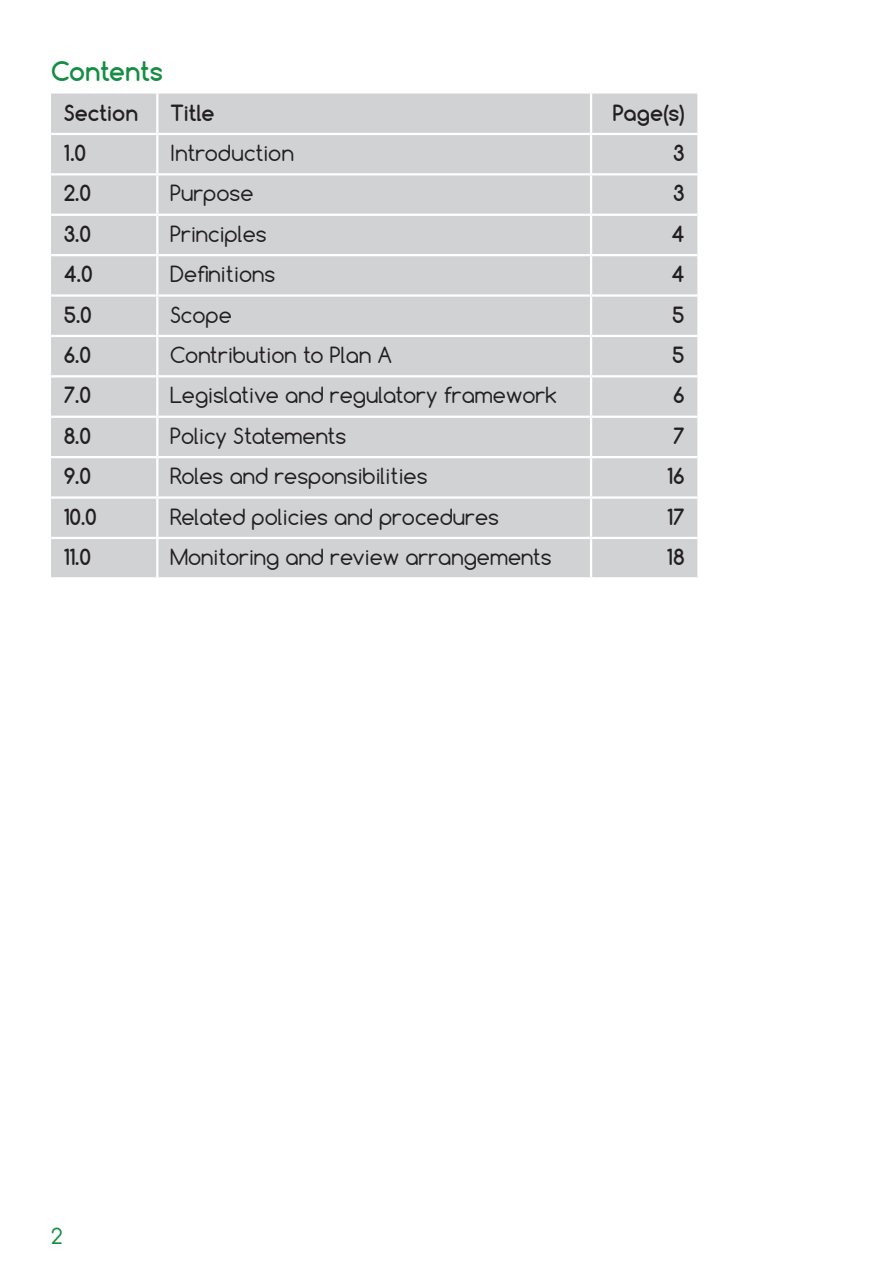
<style>
.page{position:relative;width:893px;height:1263px;background:#fff}
.page>*{position:absolute;margin:0;border:0;box-sizing:border-box;transform-origin:0 0}
.t1{font:700 25.5px "Comfortaa";letter-spacing:-.01em;color:#158e44}
.t2{font:21px "Comfortaa";color:#231f20}
.t3{font:700 21px "Comfortaa";color:#231f20}
.t4{font:21px "Comfortaa";color:#158e44}
</style>
<div class="page">
<div style="left:51px;top:94px;width:646px;height:483px;background:#d1d2d4"></div>
<hr style="left:156px;top:94px;width:2px;height:39px;background:#fff">
<hr style="left:590px;top:94px;width:2px;height:39px;background:#fff">
<hr style="left:51px;top:133px;width:106px;height:2px;background:#fff">
<hr style="left:157px;top:133px;width:434px;height:2px;background:#fff">
<hr style="left:156px;top:135px;width:2px;height:38px;background:#fff">
<hr style="left:591px;top:133px;width:106px;height:2px;background:#fff">
<hr style="left:590px;top:135px;width:2px;height:38px;background:#fff">
<hr style="left:51px;top:173px;width:106px;height:2px;background:#fff">
<hr style="left:157px;top:173px;width:434px;height:2px;background:#fff">
<hr style="left:156px;top:175px;width:2px;height:39px;background:#fff">
<hr style="left:591px;top:173px;width:106px;height:2px;background:#fff">
<hr style="left:590px;top:175px;width:2px;height:39px;background:#fff">
<hr style="left:51px;top:214px;width:106px;height:2px;background:#fff">
<hr style="left:157px;top:214px;width:434px;height:2px;background:#fff">
<hr style="left:156px;top:216px;width:2px;height:38px;background:#fff">
<hr style="left:591px;top:214px;width:106px;height:2px;background:#fff">
<hr style="left:590px;top:216px;width:2px;height:38px;background:#fff">
<hr style="left:51px;top:254px;width:106px;height:2px;background:#fff">
<hr style="left:157px;top:254px;width:434px;height:2px;background:#fff">
<hr style="left:156px;top:256px;width:2px;height:38px;background:#fff">
<hr style="left:591px;top:254px;width:106px;height:2px;background:#fff">
<hr style="left:590px;top:256px;width:2px;height:38px;background:#fff">
<hr style="left:51px;top:294px;width:106px;height:3px;background:#fff">
<hr style="left:157px;top:294px;width:434px;height:3px;background:#fff">
<hr style="left:156px;top:297px;width:2px;height:38px;background:#fff">
<hr style="left:591px;top:294px;width:106px;height:3px;background:#fff">
<hr style="left:590px;top:297px;width:2px;height:38px;background:#fff">
<hr style="left:51px;top:335px;width:106px;height:2px;background:#fff">
<hr style="left:157px;top:335px;width:434px;height:2px;background:#fff">
<hr style="left:156px;top:337px;width:2px;height:38px;background:#fff">
<hr style="left:591px;top:335px;width:106px;height:2px;background:#fff">
<hr style="left:590px;top:337px;width:2px;height:38px;background:#fff">
<hr style="left:51px;top:375px;width:106px;height:2px;background:#fff">
<hr style="left:157px;top:375px;width:434px;height:2px;background:#fff">
<hr style="left:156px;top:377px;width:2px;height:39px;background:#fff">
<hr style="left:591px;top:375px;width:106px;height:2px;background:#fff">
<hr style="left:590px;top:377px;width:2px;height:39px;background:#fff">
<hr style="left:51px;top:416px;width:106px;height:2px;background:#fff">
<hr style="left:157px;top:416px;width:434px;height:2px;background:#fff">
<hr style="left:156px;top:418px;width:2px;height:38px;background:#fff">
<hr style="left:591px;top:416px;width:106px;height:2px;background:#fff">
<hr style="left:590px;top:418px;width:2px;height:38px;background:#fff">
<hr style="left:51px;top:456px;width:106px;height:2px;background:#fff">
<hr style="left:157px;top:456px;width:434px;height:2px;background:#fff">
<hr style="left:156px;top:458px;width:2px;height:38px;background:#fff">
<hr style="left:591px;top:456px;width:106px;height:2px;background:#fff">
<hr style="left:590px;top:458px;width:2px;height:38px;background:#fff">
<hr style="left:51px;top:496px;width:106px;height:3px;background:#fff">
<hr style="left:157px;top:496px;width:434px;height:3px;background:#fff">
<hr style="left:156px;top:499px;width:2px;height:38px;background:#fff">
<hr style="left:591px;top:496px;width:106px;height:3px;background:#fff">
<hr style="left:590px;top:499px;width:2px;height:38px;background:#fff">
<hr style="left:51px;top:537px;width:106px;height:2px;background:#fff">
<hr style="left:157px;top:537px;width:434px;height:2px;background:#fff">
<hr style="left:156px;top:539px;width:2px;height:38px;background:#fff">
<hr style="left:591px;top:537px;width:106px;height:2px;background:#fff">
<hr style="left:590px;top:539px;width:2px;height:38px;background:#fff">
<p class="t1" style="left:51px;top:55px;width:114px">Contents</p>
<p class="t3" style="left:64px;top:99px;width:76px">Section</p>
<p class="t3" style="left:170px;top:99px;width:46px">Title</p>
<p class="t3" style="left:613px;top:99px;width:73px">Page(s)</p>
<p class="t3" style="left:64px;top:140px;width:24px">1.0</p>
<p class="t2" style="left:170px;top:140px;width:125px">Introduction</p>
<p class="t3" style="left:673px;top:140px;width:13px">3</p>
<p class="t3" style="left:64px;top:180px;width:29px">2.0</p>
<p class="t2" style="left:170px;top:180px;width:85px">Purpose</p>
<p class="t3" style="left:673px;top:180px;width:13px">3</p>
<p class="t3" style="left:64px;top:220px;width:29px">3.0</p>
<p class="t2" style="left:170px;top:220px;width:98px">Principles</p>
<p class="t3" style="left:671px;top:220px;width:15px">4</p>
<p class="t3" style="left:64px;top:261px;width:30px">4.0</p>
<p class="t2" style="left:170px;top:261px;width:107px">Definitions</p>
<p class="t3" style="left:671px;top:261px;width:15px">4</p>
<p class="t3" style="left:64px;top:301px;width:29px">5.0</p>
<p class="t2" style="left:170px;top:301px;width:63px">Scope</p>
<p class="t3" style="left:672px;top:301px;width:14px">5</p>
<p class="t3" style="left:64px;top:342px;width:29px">6.0</p>
<p class="t2" style="left:170px;top:342px;width:224px">Contribution to Plan A</p>
<p class="t3" style="left:672px;top:342px;width:14px">5</p>
<p class="t3" style="left:64px;top:382px;width:29px">7.0</p>
<p class="t2" style="left:170px;top:382px;width:388px">Legislative and regulatory framework</p>
<p class="t3" style="left:673px;top:382px;width:13px">6</p>
<p class="t3" style="left:64px;top:422px;width:29px">8.0</p>
<p class="t2" style="left:170px;top:422px;width:178px">Policy Statements</p>
<p class="t3" style="left:673px;top:422px;width:13px">7</p>
<p class="t3" style="left:64px;top:463px;width:29px">9.0</p>
<p class="t2" style="left:170px;top:463px;width:259px">Roles and responsibilities</p>
<p class="t3" style="left:667px;top:463px;width:19px">16</p>
<p class="t3" style="left:64px;top:503px;width:34px">10.0</p>
<p class="t2" style="left:170px;top:503px;width:330px">Related policies and procedures</p>
<p class="t3" style="left:667px;top:503px;width:19px">17</p>
<p class="t3" style="left:64px;top:544px;width:29px">11.0</p>
<p class="t2" style="left:170px;top:544px;width:383px">Monitoring and review arrangements</p>
<p class="t3" style="left:667px;top:544px;width:19px">18</p>
<p class="t4" style="left:51px;top:1222px;width:13px">2</p>
</div>
